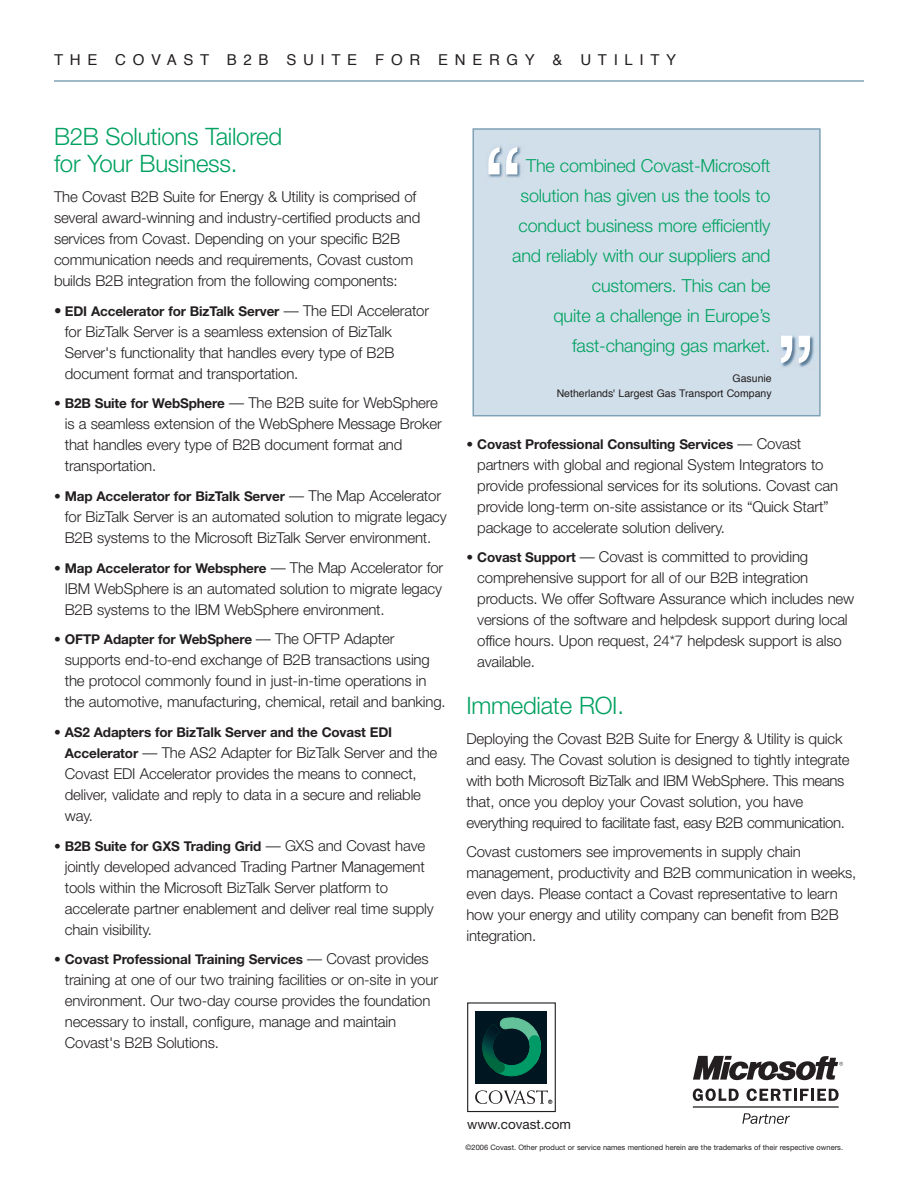
<style>
.page{position:relative;width:918px;height:1188px;background:#fff}
.page>*{position:absolute;margin:0;border:0;box-sizing:border-box;transform-origin:0 0}
.t1{font:108px "Helvetica";color:#fff}
.t2{font:300 24px/27px "Helvetica Neue";letter-spacing:-.01em;color:#00a160}
.t3{font:300 18px/30px "Helvetica Neue";letter-spacing:-.01em;color:#00a160;text-align:right}
.t4{font:300 15px/21px "Helvetica Neue";letter-spacing:-.01em;color:#231f20}
.t5{font:15px "Helvetica";letter-spacing:.445em;color:#231f20}
.t6{font:700 13.5px "Helvetica Neue";letter-spacing:-.01em;color:#231f20}
.t7{font:13.5px "Helvetica Neue";color:#231f20}
.t8{font:10.5px/15px "Helvetica";color:#231f20;text-align:right}
.t9{font:7.5px "Helvetica Neue";color:#231f20}
.s1{font-weight:300;font-size:15px}
.s2{font-weight:700;font-size:13.5px}
</style>
<div class="page">
<div style="left:475px;top:131px;width:343px;height:282px;background:#d1dfea"></div>
<div style="left:472px;top:128px;width:349px;height:288px;border:2px solid #7fa1b6"></div>
<hr style="left:54px;top:80px;width:810px;height:2px;background:#7fa1b6">
<svg style="left:742px;top:1113px;width:48px;height:11px"></svg>
<svg style="left:693px;top:1089px;width:46px;height:12px"></svg>
<svg style="left:747px;top:1089px;width:92px;height:12px"></svg>
<svg style="left:693px;top:1056px;width:150px;height:24px"></svg>
<hr style="left:693px;top:1106px;width:146px;height:2px;background:#231f20">
<div style="left:467px;top:1002px;width:89px;height:110px;border:1px solid #231f20"></div>
<div style="left:476px;top:1011px;width:71px;height:72px;background:#001722"></div>
<svg style="left:482px;top:1017px;width:59px;height:60px"></svg>
<svg style="left:475px;top:1090px;width:77px;height:14px"></svg>
<p class="t5" style="left:54px;top:53px;width:624px">THE COVAST B2B SUITE FOR ENERGY &amp; UTILITY</p>
<h2 class="t2" style="left:54px;top:126px;width:230px">B2B Solutions Tailored for Your Business.</h2>
<p class="t4" style="left:54px;top:188px;width:368px">The Covast B2B Suite for Energy &amp; Utility is comprised of several award-winning and industry-certified products and services from Covast. Depending on your specific B2B communication needs and requirements, Covast custom builds B2B integration from the following components:</p>
<p class="t6" style="left:54px;top:306px;width:377px"><span class="s1">•</span> EDI Accelerator for BizTalk Server <span class="s1">— The EDI Accelerator</span></p>
<p class="t4" style="left:65px;top:322px;width:331px">for BizTalk Server is a seamless extension of BizTalk<br>Server's functionality that handles every type of B2B document format and transportation.</p>
<p class="t4" style="left:65px;top:394px;width:379px;text-indent:-11px"><span class="s2">• B2B Suite for WebSphere</span> — The B2B suite for WebSphere is a seamless extension of the WebSphere Message Broker that handles every type of B2B document format and transportation.</p>
<p class="t6" style="left:54px;top:491px;width:389px">• Map Accelerator for BizTalk Server <span class="s1">— The Map Accelerator</span></p>
<p class="t4" style="left:65px;top:508px;width:384px">for BizTalk Server is an automated solution to migrate legacy<br>B2B systems to the Microsoft BizTalk Server environment.</p>
<p class="t6" style="left:54px;top:563px;width:391px">• Map Accelerator for Websphere <span class="s1">— The Map Accelerator for</span></p>
<p class="t4" style="left:65px;top:579px;width:379px">IBM WebSphere is an automated solution to migrate legacy<br>B2B systems to the IBM WebSphere environment.</p>
<p class="t6" style="left:54px;top:635px;width:342px">• OFTP Adapter for WebSphere <span class="s1">— The OFTP Adapter</span></p>
<p class="t4" style="left:65px;top:651px;width:382px">supports end-to-end exchange of B2B transactions using the protocol commonly found in just-in-time operations in the automotive, manufacturing, chemical, retail and banking.</p>
<p class="t6" style="left:54px;top:727px;width:340px">• AS2 Adapters for BizTalk Server and the Covast EDI</p>
<p class="t4" style="left:65px;top:743px;width:374px"><span class="s2">Accelerator</span> — The AS2 Adapter for BizTalk Server and the Covast EDI Accelerator provides the means to connect, deliver, validate and reply to data in a secure and reliable way.</p>
<p class="t6" style="left:54px;top:841px;width:373px">• B2B Suite for GXS Trading Grid <span class="s1">— GXS and Covast have</span></p>
<p class="t4" style="left:65px;top:857px;width:370px">jointly developed advanced Trading Partner Management tools within the Microsoft BizTalk Server platform to accelerate partner enablement and deliver real time supply chain visibility.</p>
<p class="t6" style="left:54px;top:955px;width:376px">• Covast Professional Training Services <span class="s1">— Covast provides</span></p>
<p class="t4" style="left:65px;top:971px;width:375px">training at one of our two training facilities or on-site in your environment. Our two-day course provides the foundation necessary to install, configure, manage and maintain Covast's B2B Solutions.</p>
<h1 class="t1" style="left:484px;top:142px;width:37px">“</h1>
<p class="t3" style="left:512px;top:152px;width:260px">The combined Covast-Microsoft solution has given us the tools to conduct business more efficiently and reliably with our suppliers and customers. This can be<br>quite a challenge in Europe’s fast-changing gas market.</p>
<p class="t8" style="left:557px;top:372px;width:216px">Gasunie<br>Netherlands' Largest Gas Transport Company</p>
<h1 class="t1" style="left:777px;top:330px;width:37px">”</h1>
<p class="t6" style="left:466px;top:439px;width:336px">• Covast Professional Consulting Services <span class="s1">— Covast</span></p>
<p class="t4" style="left:477px;top:455px;width:363px">partners with global and regional System Integrators to provide professional services for its solutions. Covast can provide long-term on-site assistance or its “Quick Start” package to accelerate solution delivery.</p>
<p class="t4" style="left:477px;top:548px;width:379px;text-indent:-11px"><span class="s2">• Covast Support</span> — Covast is committed to providing comprehensive support for all of our B2B integration products. We offer Software Assurance which includes new versions of the software and helpdesk support during local office hours. Upon request, 24*7 helpdesk support is also available.</p>
<h2 class="t2" style="left:466px;top:694px;width:159px">Immediate ROI.</h2>
<p class="t4" style="left:466px;top:729px;width:385px">Deploying the Covast B2B Suite for Energy &amp; Utility is quick and easy. The Covast solution is designed to tightly integrate with both Microsoft BizTalk and IBM WebSphere. This means that, once you deploy your Covast solution, you have everything required to facilitate fast, easy B2B communication.</p>
<p class="t4" style="left:466px;top:843px;width:391px">Covast customers see improvements in supply chain management, productivity and B2B communication in weeks, even days. Please contact a Covast representative to learn how your energy and utility company can benefit from B2B integration.</p>
<p class="t7" style="left:467px;top:1120px;width:105px">www.covast.com</p>
<p class="t9" style="left:466px;top:1144px;width:379px">©2006 Covast. Other product or service names mentioned herein are the trademarks of their respective owners.</p>
</div>
